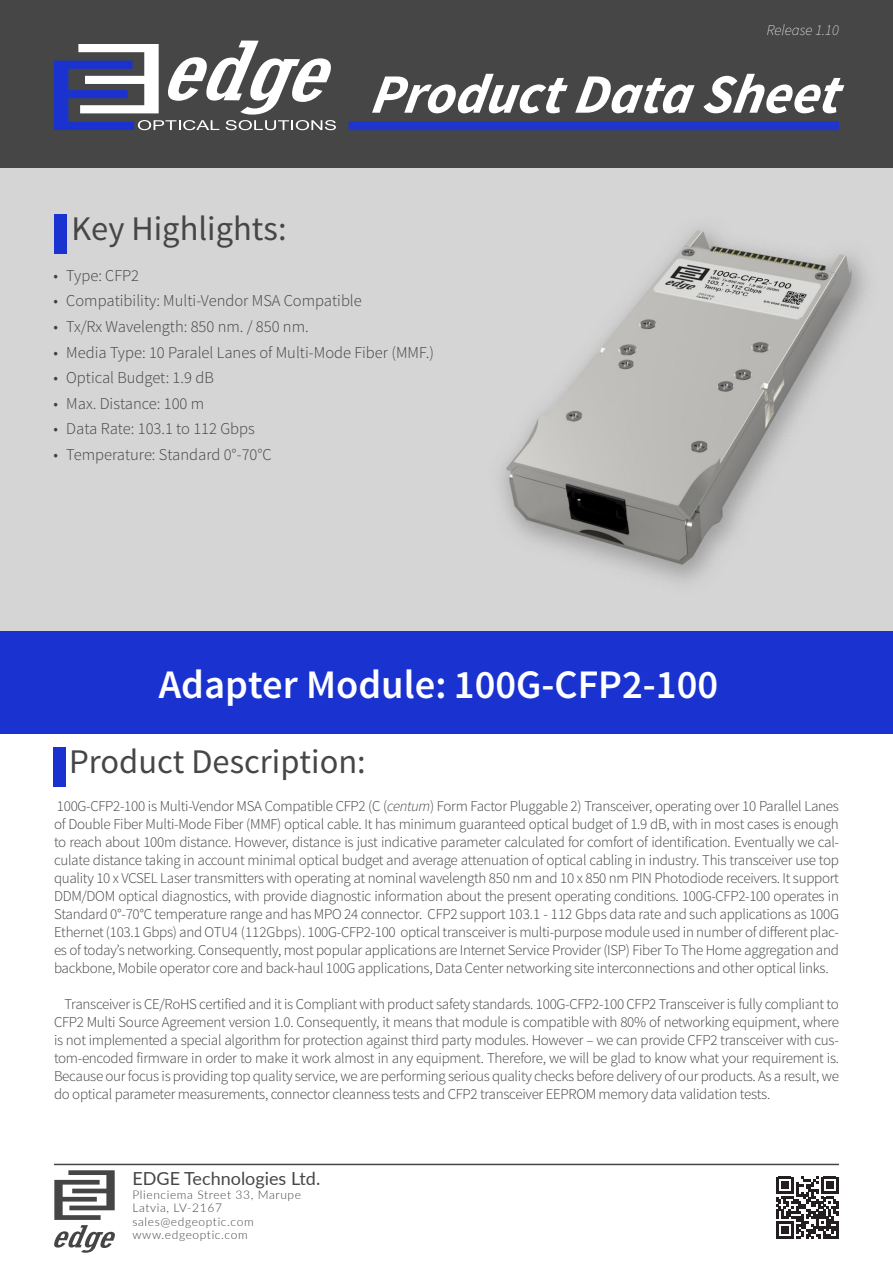
<style>
.page{position:relative;width:893px;height:1263px;background:#fff}
.page>*{position:absolute;margin:0;border:0;box-sizing:border-box;transform-origin:0 0}
.t1{font:italic 700 55.5px "Source Sans Pro";color:#fff}
.t2{font:600 40.5px "Source Sans Pro";color:#fff}
.t3{font:34.5px "Source Sans Pro";color:#464646}
.t4{font:18px "Lato";color:#464646}
.t5{font:300 16.5px "Source Sans Pro";color:#3e4143}
.t6{font:300 15px/18px "Source Sans Pro";letter-spacing:-.02em;color:#3e4143;text-align:justify}
.t7{font:italic 200 15px "Source Sans Pro";color:#fff}
.t8{font:300 12px "Lato";letter-spacing:.05em;color:#464646}
.s1{font-style:italic}
</style>
<div class="page">
<div style="left:0;top:20px;width:893px;height:611px;background:#d5d5d5"></div>
<img style="left:500px;top:230px;width:367px;height:352px">
<div style="left:0;top:0;width:893px;height:168px;background:#464646"></div>
<svg style="left:54px;top:40px;width:282px;height:90px"></svg>
<div style="left:0;top:631px;width:893px;height:102px;background:#1a33d0"></div>
<div style="left:349px;top:121px;width:490px;height:9px;background:#1f35ce"></div>
<hr style="left:54px;top:1164px;width:785px;height:1px;background:#464646">
<svg style="left:54px;top:1170px;width:61px;height:83px"></svg>
<svg style="left:776px;top:1177px;width:62px;height:62px"></svg>
<div style="left:53px;top:747px;width:13px;height:40px;background:#1a33d0"></div>
<div style="left:54px;top:214px;width:13px;height:40px;background:#1a33d0"></div>
<p class="t7" style="left:767px;top:21px;width:74px">Release 1.10</p>
<p class="t1" style="left:370px;top:57px;width:481px">ProductData Sheet</p>
<p class="t3" style="left:72px;top:207px;width:217px">Key Highlights:</p>
<p class="t5" style="left:54px;top:265px;width:87px">• Type: CFP2</p>
<p class="t5" style="left:54px;top:291px;width:310px">• Compatibility: Multi-Vendor MSA Compatible</p>
<p class="t5" style="left:54px;top:316px;width:257px">• Tx/Rx Wavelength: 850 nm. / 850 nm.</p>
<p class="t5" style="left:54px;top:342px;width:382px">• Media Type: 10 Paralel Lanes of Multi-Mode Fiber (MMF.)</p>
<p class="t5" style="left:54px;top:367px;width:162px">• Optical Budget: 1.9 dB</p>
<p class="t5" style="left:54px;top:393px;width:152px">• Max. Distance: 100 m</p>
<p class="t5" style="left:54px;top:418px;width:203px">• Data Rate: 103.1 to 112 Gbps</p>
<p class="t5" style="left:54px;top:444px;width:220px">• Temperature: Standard 0°-70°C</p>
<p class="t2" style="left:159px;top:659px;width:561px">Adapter Module: 100G-CFP2-100</p>
<p class="t3" style="left:69px;top:740px;width:298px">Product Description:</p>
<p class="t6" style="left:54px;top:797px;width:786px">100G-CFP2-100 is Multi-Vendor MSA Compatible CFP2 (C (<span class="s1">centum</span>) Form Factor Pluggable 2) Transceiver, operating over 10 Parallel Lanes of Double Fiber Multi-Mode Fiber (MMF) optical cable. It has minimum guaranteed optical budget of 1.9 dB, with in most cases is enough to reach about 100m distance. However, distance is just indicative parameter calculated for comfort of identification. Eventually we cal&shy;culate distance taking in account minimal optical budget and average attenuation of optical cabling in industry. This transceiver use top quality 10 x VCSEL Laser transmitters with operating at nominal wavelength 850 nm and 10 x 850 nm PIN Photodiode receivers. It support DDM/DOM optical diagnostics, with provide diagnostic information about the present operating conditions. 100G-CFP2-100 operates in Standard 0°-70°C temperature range and has MPO 24 connector. CFP2 support 103.1 - 112 Gbps data rate and such applications as 100G Ethernet (103.1 Gbps) and OTU4 (112Gbps). 100G-CFP2-100 optical transceiver is multi-purpose module used in number of different plac&shy;es of today’s networking. Consequently, most popular applications are Internet Service Provider (ISP) Fiber To The Home aggregation and backbone, Mobile operator core and back-haul 100G applications, Data Center networking site interconnections and other optical links.</p>
<p class="t6" style="left:54px;top:995px;width:787px;text-indent:11px">Transceiver is CE/RoHS certified and it is Compliant with product safety standards. 100G-CFP2-100 CFP2 Transceiver is fully compliant to CFP2 Multi Source Agreement version 1.0. Consequently, it means that module is compatible with 80% of networking equipment, where is not implemented a special algorithm for protection against third party modules. However – we can provide CFP2 transceiver with cus&shy;tom-encoded firmware in order to make it work almost in any equipment. Therefore, we will be glad to know what your requirement is.<br>Because our focus is providing top quality service, we are performing serious quality checks before delivery of our products. As a result, we do optical parameter measurements, connector cleanness tests and CFP2 transceiver EEPROM memory data validation tests.</p>
<p class="t4" style="left:132px;top:1166px;width:189px">EDGE Technologies Ltd.</p>
<p class="t8" style="left:132px;top:1186px;width:170px">Plienciema Street 33, Marupe</p>
<p class="t8" style="left:132px;top:1200px;width:91px">Latvia, LV-2167</p>
<p class="t8" style="left:132px;top:1213px;width:123px">sales@edgeoptic.com</p>
<p class="t8" style="left:132px;top:1227px;width:117px">www.edgeoptic.com</p>
</div>
